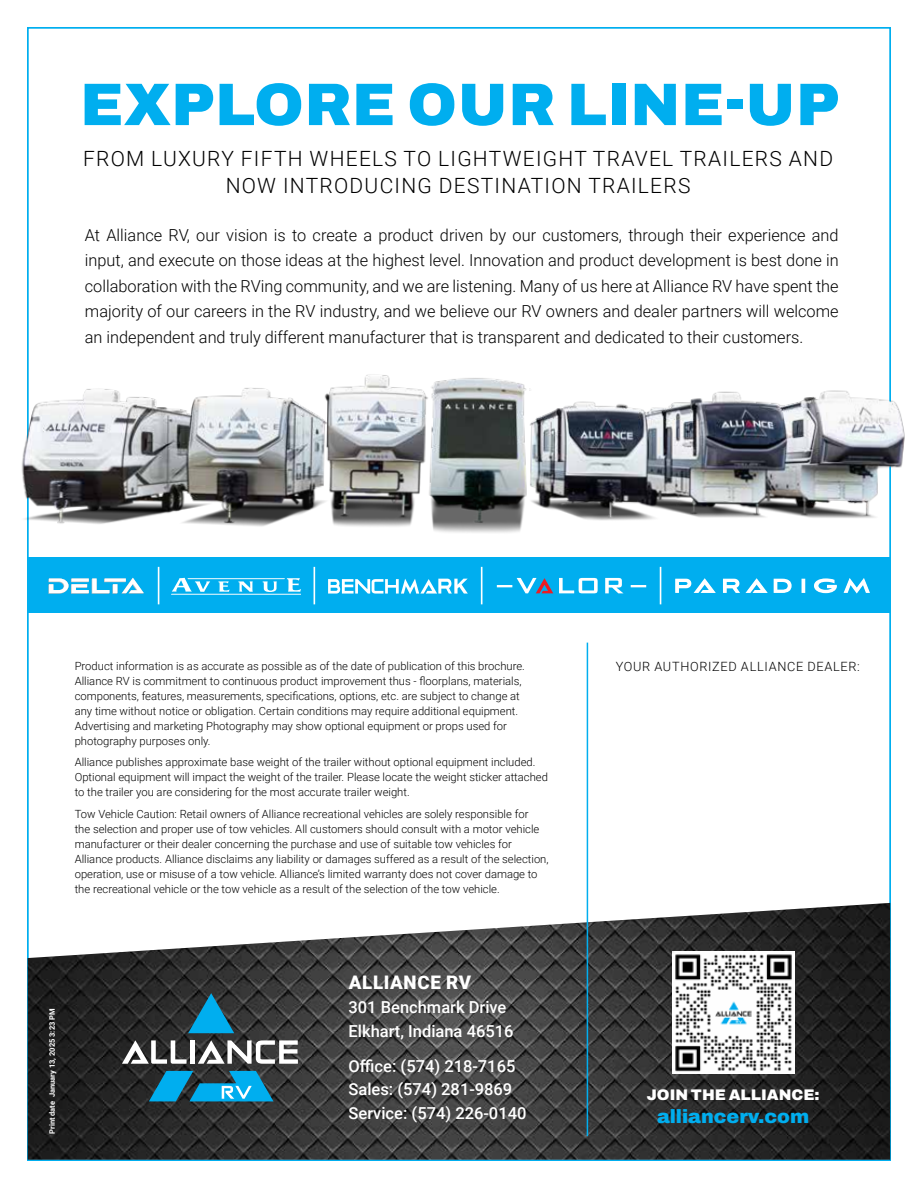
<style>
.page{position:relative;width:918px;height:1188px;background:#fff}
.page>*{position:absolute;margin:0;border:0;box-sizing:border-box;transform-origin:0 0}
.t1{font:900 60px "Archivo";letter-spacing:.01em;color:#00aeef}
.t2{font:300 21px/27px "Roboto";letter-spacing:.06em;color:#000;text-align:center}
.t3{font:900 19.2px "Archivo";color:#00aeef}
.t4{font:900 18.75px "Roboto";letter-spacing:.035em;color:#fff}
.t5{font:300 16.5px/25.5px "Roboto";color:#000;text-align:justify}
.t6{font:500 16.5px/23.5px "Roboto";color:#fff}
.t7{font:900 15.3px "Archivo";color:#fff}
.t8{font:300 12.75px "Roboto";letter-spacing:.055em;color:#000}
.t9{font:300 11.25px/15px "Roboto";color:#000}
.t10{font:700 7.5px "Roboto";color:#fff}
</style>
<div class="page">
<img style="left:28px;top:903px;width:862px;height:257px">
<svg style="left:188px;top:993px;width:46px;height:40px;background:#186e8e"></svg>
<svg style="left:149px;top:1071px;width:125px;height:30px;background:#1b85ac"></svg>
<svg style="left:122px;top:1040px;width:65px;height:24px"></svg>
<div style="left:190px;top:1040px;width:5px;height:24px;background:#fff"></div>
<svg style="left:198px;top:1040px;width:100px;height:24px"></svg>
<hr style="left:587px;top:643px;width:1px;height:493px;background:#00aeef">
<img style="left:672px;top:951px;width:122px;height:122px">
<div style="left:27px;top:557px;width:864px;height:56px;background:#00aeef"></div>
<hr style="left:158px;top:567px;width:1px;height:37px;background:#fff">
<svg style="left:48px;top:578px;width:96px;height:16px"></svg>
<svg style="left:675px;top:578px;width:195px;height:16px"></svg>
<svg style="left:559px;top:578px;width:39px;height:15px"></svg>
<svg style="left:605px;top:578px;width:18px;height:15px"></svg>
<svg style="left:631px;top:585px;width:15px;height:2px"></svg>
<svg style="left:497px;top:578px;width:56px;height:15px"></svg>
<svg style="left:171px;top:578px;width:130px;height:17px"></svg>
<hr style="left:314px;top:567px;width:1px;height:37px;background:#fff">
<hr style="left:481px;top:567px;width:1px;height:37px;background:#fff">
<img style="left:21px;top:364px;width:884px;height:193px">
<svg style="left:328px;top:579px;width:140px;height:15px"></svg>
<hr style="left:660px;top:567px;width:1px;height:37px;background:#fff">
<h1 class="t1" style="left:80px;top:60px;width:761px">EXPLORE OUR LINE-UP</h1>
<h2 class="t2" style="left:83px;top:144px;width:752px">FROM LUXURY FIFTH WHEELS TO LIGHTWEIGHT TRAVEL TRAILERS AND<br>NOW INTRODUCING DESTINATION TRAILERS</h2>
<p class="t5" style="left:85px;top:222px;width:755px">At Alliance RV, our vision is to create a product driven by our customers, through their experience and input, and execute on those ideas at the highest level. Innovation and product development is best done in collaboration with the RVing community, and we are listening. Many of us here at Alliance RV have spent the majority of our careers in the RV industry, and we believe our RV owners and dealer partners will welcome an independent and truly different manufacturer that is transparent and dedicated to their customers.</p>
<p class="t9" style="left:75px;top:658px;width:452px">Product information is as accurate as possible as of the date of publication of this brochure.<br>Alliance RV is commitment to continuous product improvement thus - floorplans, materials, components, features, measurements, specifications, options, etc. are subject to change at any time without notice or obligation. Certain conditions may require additional equipment.<br>Advertising and marketing Photography may show optional equipment or props used for photography purposes only.</p>
<p class="t9" style="left:75px;top:754px;width:475px">Alliance publishes approximate base weight of the trailer without optional equipment included.<br>Optional equipment will impact the weight of the trailer. Please locate the weight sticker attached to the trailer you are considering for the most accurate trailer weight.</p>
<p class="t9" style="left:75px;top:806px;width:475px">Tow Vehicle Caution: Retail owners of Alliance recreational vehicles are solely responsible for<br>the selection and proper use of tow vehicles. All customers should consult with a motor vehicle manufacturer or their dealer concerning the purchase and use of suitable tow vehicles for Alliance products. Alliance disclaims any liability or damages suffered as a result of the selection, operation, use or misuse of a tow vehicle. Alliance’s limited warranty does not cover damage to the recreational vehicle or the tow vehicle as a result of the selection of the tow vehicle.</p>
<p class="t10" style="left:47px;top:1134px;width:127px;rotate:-90deg">Print date January 13, 2025 3:23 PM</p>
<h3 class="t4" style="left:349px;top:970px;width:124px">ALLIANCE RV</h3>
<h3 class="t6" style="left:349px;top:995px;width:167px">301 Benchmark Drive<br>Elkhart, Indiana 46516</h3>
<h3 class="t6" style="left:349px;top:1054px;width:179px">Office: (574) 218-7165<br>Sales: (574) 281-9869<br>Service: (574) 226-0140</h3>
<p class="t8" style="left:616px;top:657px;width:246px">YOUR AUTHORIZED ALLIANCE DEALER:</p>
<h3 class="t7" style="left:647px;top:1083px;width:174px">JOIN THE ALLIANCE:</h3>
<h3 class="t3" style="left:657px;top:1102px;width:154px">alliancerv.com</h3>
</div>
